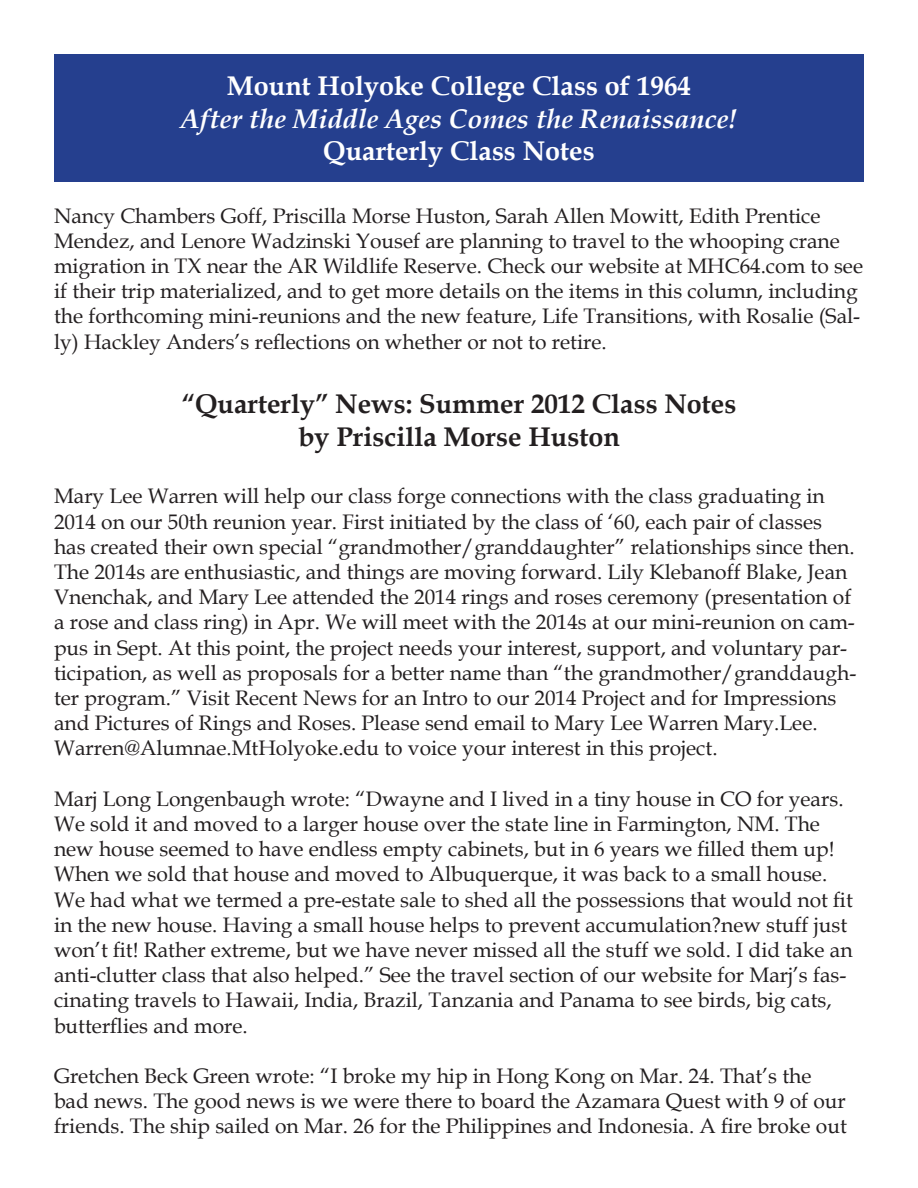
<style>
.page{position:relative;width:918px;height:1188px;background:#fff}
.page>*{position:absolute;margin:0;border:0;box-sizing:border-box;transform-origin:0 0}
.t1{font:700 27px "Book Antiqua";color:#231f20}
.t2{font:700 27px "Book Antiqua";color:#fff}
.t3{font:italic 700 27px "Book Antiqua";color:#fff}
.t4{font:21px/25.2px "Book Antiqua";color:#231f20}
</style>
<div class="page">
<div style="left:54px;top:54px;width:810px;height:127px;background:#253f8e"></div>
<p class="t2" style="left:227px;top:68px;width:466px">Mount Holyoke College Class of 1964</p>
<p class="t3" style="left:181px;top:100px;width:558px">After the Middle Ages Comes the Renaissance!</p>
<p class="t2" style="left:323px;top:132px;width:273px">Quarterly Class Notes</p>
<p class="t4" style="left:54px;top:202px;width:811px">Nancy Chambers Goff, Priscilla Morse Huston, Sarah Allen Mowitt, Edith Prentice Mendez, and Lenore Wadzinski Yousef are planning to travel to the whooping crane migration in TX near the AR Wildlife Reserve. Check our website at MHC64.com to see if their trip materialized, and to get more details on the items in this column, including the forthcoming mini-reunions and the new feature, Life Transitions, with Rosalie (Sal&shy;ly) Hackley Anders’s reflections on whether or not to retire.</p>
<p class="t1" style="left:182px;top:386px;width:556px">“Quarterly” News: Summer 2012 Class Notes</p>
<p class="t1" style="left:298px;top:418px;width:323px">by Priscilla Morse Huston</p>
<p class="t4" style="left:54px;top:483px;width:804px">Mary Lee Warren will help our class forge connections with the class graduating in 2014 on our 50th reunion year. First initiated by the class of ‘60, each pair of classes has created their own special “grandmother/granddaughter” relationships since then.<br>The 2014s are enthusiastic, and things are moving forward. Lily Klebanoff Blake, Jean Vnenchak, and Mary Lee attended the 2014 rings and roses ceremony (presentation of a rose and class ring) in Apr. We will meet with the 2014s at our mini-reunion on cam&shy;pus in Sept. At this point, the project needs your interest, support, and voluntary par&shy;ticipation, as well as proposals for a better name than “the grandmother/granddaugh&shy;ter program.” Visit Recent News for an Intro to our 2014 Project and for Impressions and Pictures of Rings and Roses. Please send email to Mary Lee Warren Mary.Lee.<br>Warren@Alumnae.MtHolyoke.edu to voice your interest in this project.</p>
<p class="t4" style="left:54px;top:786px;width:800px">Marj Long Longenbaugh wrote: “Dwayne and I lived in a tiny house in CO for years.<br>We sold it and moved to a larger house over the state line in Farmington, NM. The new house seemed to have endless empty cabinets, but in 6 years we filled them up!<br>When we sold that house and moved to Albuquerque, it was back to a small house.<br>We had what we termed a pre-estate sale to shed all the possessions that would not fit in the new house. Having a small house helps to prevent accumulation?new stuff just won’t fit! Rather extreme, but we have never missed all the stuff we sold. I did take an anti-clutter class that also helped.” See the travel section of our website for Marj’s fas&shy;cinating travels to Hawaii, India, Brazil, Tanzania and Panama to see birds, big cats, butterflies and more.</p>
<p class="t4" style="left:54px;top:1063px;width:794px">Gretchen Beck Green wrote: “I broke my hip in Hong Kong on Mar. 24. That’s the bad news. The good news is we were there to board the Azamara Quest with 9 of our friends. The ship sailed on Mar. 26 for the Philippines and Indonesia. A fire broke out</p>
</div>
